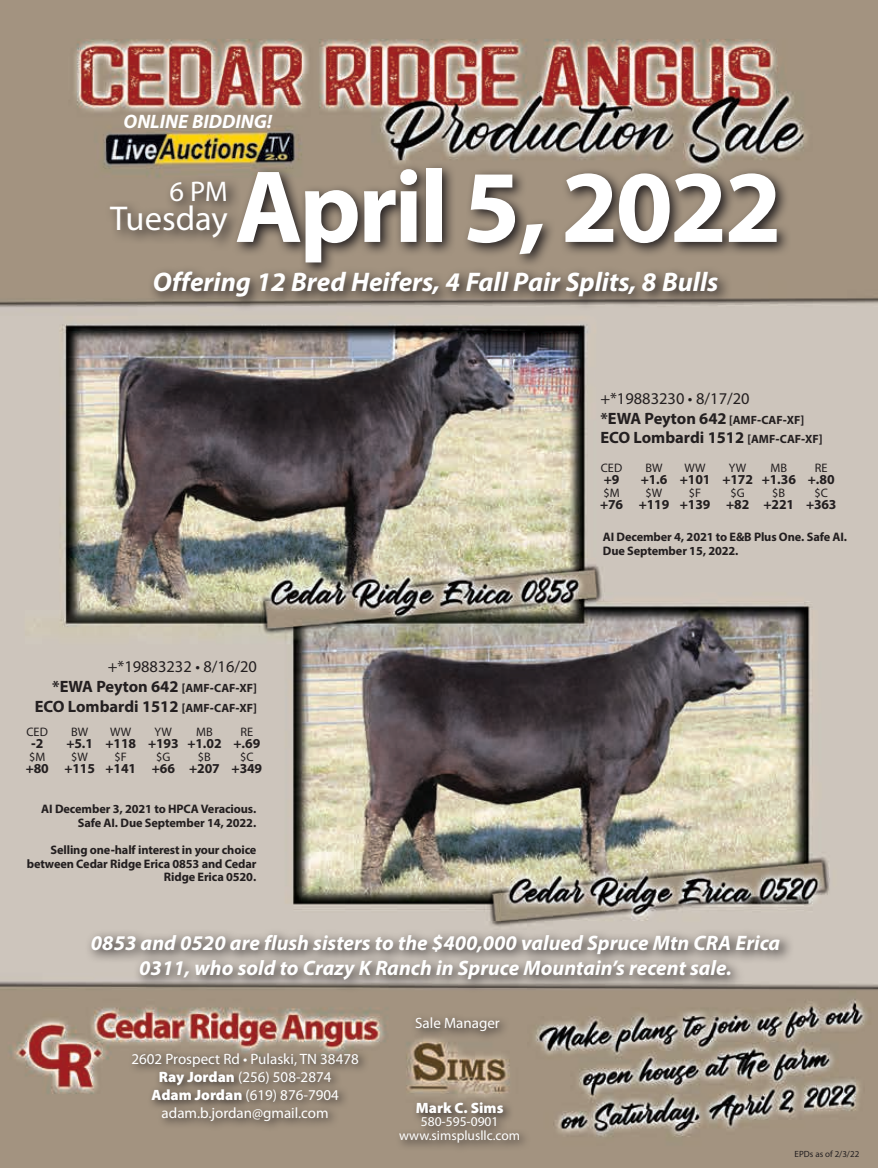
<style>
.page{position:relative;width:878px;height:1168px;background:#fff}
.page>*{position:absolute;margin:0;border:0;box-sizing:border-box;transform-origin:0 0}
.t1{font:700 103.65px "Myriad Hebrew";letter-spacing:-.03em;color:#fff}
.t2{font:34.5px "Myriad Hebrew";color:#fff}
.t3{font:28.5px "Myriad Hebrew";color:#fff}
.t4{font:italic 700 27px "Myriad Hebrew";color:#fff}
.t5{font:italic 700 21px/25.5px "Myriad Hebrew";color:#fff;text-align:center}
.t6{font:italic 700 19.5px "Myriad Hebrew";color:#fff}
.t7{font:700 16.5px/19.8px "Myriad Hebrew";color:#231f20}
.t8{font:15px/18px "Myriad Pro";color:#fff;text-align:center}
.t9{font:900 15px "Myriad Pro";color:#fff}
.t10{font:700 13.65px "Myriad Hebrew";letter-spacing:-.01em;color:#231f20}
.t11{font:13.5px/13.5px "Myriad Pro";color:#fff;text-align:center}
.t12{font:700 12.3px/13.6px "Myriad Hebrew";letter-spacing:-.01em;color:#231f20;text-align:right}
.t13{font:12.3px "Myriad Hebrew";color:#231f20}
.t14{font:9px "Myriad Hebrew";color:#231f20}
.s1{font-weight:400}
.s2{font-size:12px}
.s3{font-weight:900}
</style>
<div class="page">
<img style="left:0;top:0;width:878px;height:1168px">
<svg style="left:128px;top:1048px;width:241px;height:83px;background:#918372"></svg>
<svg style="left:104px;top:176px;width:127px;height:75px;background:#928473"></svg>
<svg style="left:148px;top:265px;width:583px;height:46px;background:#8a7f73"></svg>
<svg style="left:231px;top:162px;width:560px;height:115px;background:#7e7164"></svg>
<svg style="left:411px;top:1013px;width:99px;height:29px;background:#968776"></svg>
<svg style="left:395px;top:1097px;width:136px;height:56px;background:#918373"></svg>
<svg style="left:85px;top:928px;width:709px;height:66px;background:#a79f97"></svg>
<p class="t6" style="left:124px;top:110px;width:150px">ONLINE BIDDING!</p>
<p class="t1" style="left:235px;top:149px;width:548px">April 5, 2022</p>
<p class="t3" style="left:169px;top:176px;width:60px">6 PM</p>
<p class="t2" style="left:110px;top:199px;width:119px">Tuesday</p>
<p class="t4" style="left:153px;top:267px;width:567px">Offering 12 Bred Heifers, 4 Fall Pair Splits, 8 Bulls</p>
<p class="t7" style="left:35px;top:657px;width:224px;text-align:right"><span class="s1">+*19883232 • 8/16/20<br></span>*EWA Peyton 642 <span class="s2">[AMF-CAF-XF]<br></span>ECO Lombardi 1512 <span class="s2">[AMF-CAF-XF]</span></p>
<p class="t13" style="left:26px;top:725px;width:23px">CED</p>
<p class="t13" style="left:71px;top:725px;width:19px">BW</p>
<p class="t13" style="left:110px;top:725px;width:23px">WW</p>
<p class="t13" style="left:154px;top:725px;width:19px">YW</p>
<p class="t13" style="left:196px;top:725px;width:18px">MB</p>
<p class="t13" style="left:240px;top:725px;width:14px">RE</p>
<p class="t10" style="left:31px;top:736px;width:14px">-2</p>
<p class="t10" style="left:66px;top:736px;width:195px">+5.1 +118 +193 +1.02 +.69</p>
<p class="t13" style="left:29px;top:750px;width:18px">$M</p>
<p class="t13" style="left:71px;top:750px;width:18px">$W</p>
<p class="t13" style="left:115px;top:750px;width:14px">$F</p>
<p class="t13" style="left:156px;top:750px;width:16px">$G</p>
<p class="t13" style="left:198px;top:750px;width:15px">$B</p>
<p class="t13" style="left:240px;top:750px;width:15px">$C</p>
<p class="t10" style="left:26px;top:761px;width:238px">+80 +115 +141 +66 +207 +349</p>
<p class="t12" style="left:41px;top:803px;width:217px">AI December 3, 2021 to HPCA Veracious.<br>Safe AI. Due September 14, 2022.</p>
<p class="t12" style="left:27px;top:844px;width:231px">Selling one-half interest in your choice between Cedar Ridge Erica 0853 and Cedar<br>Ridge Erica 0520.</p>
<p class="t7" style="left:600px;top:389px;width:224px"><span class="s1">+*19883230 • 8/17/20<br></span>*EWA Peyton 642 <span class="s2">[AMF-CAF-XF]<br></span>ECO Lombardi 1512 <span class="s2">[AMF-CAF-XF]</span></p>
<p class="t13" style="left:600px;top:461px;width:23px">CED</p>
<p class="t13" style="left:645px;top:461px;width:19px">BW</p>
<p class="t13" style="left:684px;top:461px;width:23px">WW</p>
<p class="t13" style="left:729px;top:461px;width:19px">YW</p>
<p class="t13" style="left:770px;top:461px;width:18px">MB</p>
<p class="t13" style="left:814px;top:461px;width:14px">RE</p>
<p class="t10" style="left:603px;top:472px;width:17px">+9</p>
<p class="t10" style="left:640px;top:472px;width:195px">+1.6 +101 +172 +1.36 +.80</p>
<p class="t13" style="left:603px;top:486px;width:18px">$M</p>
<p class="t13" style="left:645px;top:486px;width:18px">$W</p>
<p class="t13" style="left:689px;top:486px;width:14px">$F</p>
<p class="t13" style="left:730px;top:486px;width:16px">$G</p>
<p class="t13" style="left:772px;top:486px;width:15px">$B</p>
<p class="t13" style="left:814px;top:486px;width:15px">$C</p>
<p class="t10" style="left:600px;top:497px;width:238px">+76 +119 +139 +82 +221 +363</p>
<p class="t12" style="left:602px;top:531px;width:246px;text-align:left">AI December 4, 2021 to E&amp;B Plus One. Safe AI.<br>Due September 15, 2022.</p>
<p class="t5" style="left:91px;top:931px;width:690px">0853 and 0520 are flush sisters to the $400,000 valued Spruce Mtn CRA Erica<br>0311, who sold to Crazy K Ranch in Spruce Mountain’s recent sale.</p>
<p class="t8" style="left:131px;top:1050px;width:229px">2602 Prospect Rd • Pulaski, TN 38478<br><span class="s3">Ray Jordan</span> (256) 508-2874<br><span class="s3">Adam Jordan</span> (619) 876-7904 adam.b.jordan@gmail.com</p>
<p class="t8" style="left:415px;top:1014px;width:86px">Sale Manager</p>
<p class="t9" style="left:416px;top:1098px;width:89px">Mark C. Sims</p>
<p class="t11" style="left:399px;top:1115px;width:122px">580-595-0901 www.simsplusllc.com</p>
<p class="t14" style="left:794px;top:1149px;width:66px">EPDs as of 2/3/22</p>
</div>
